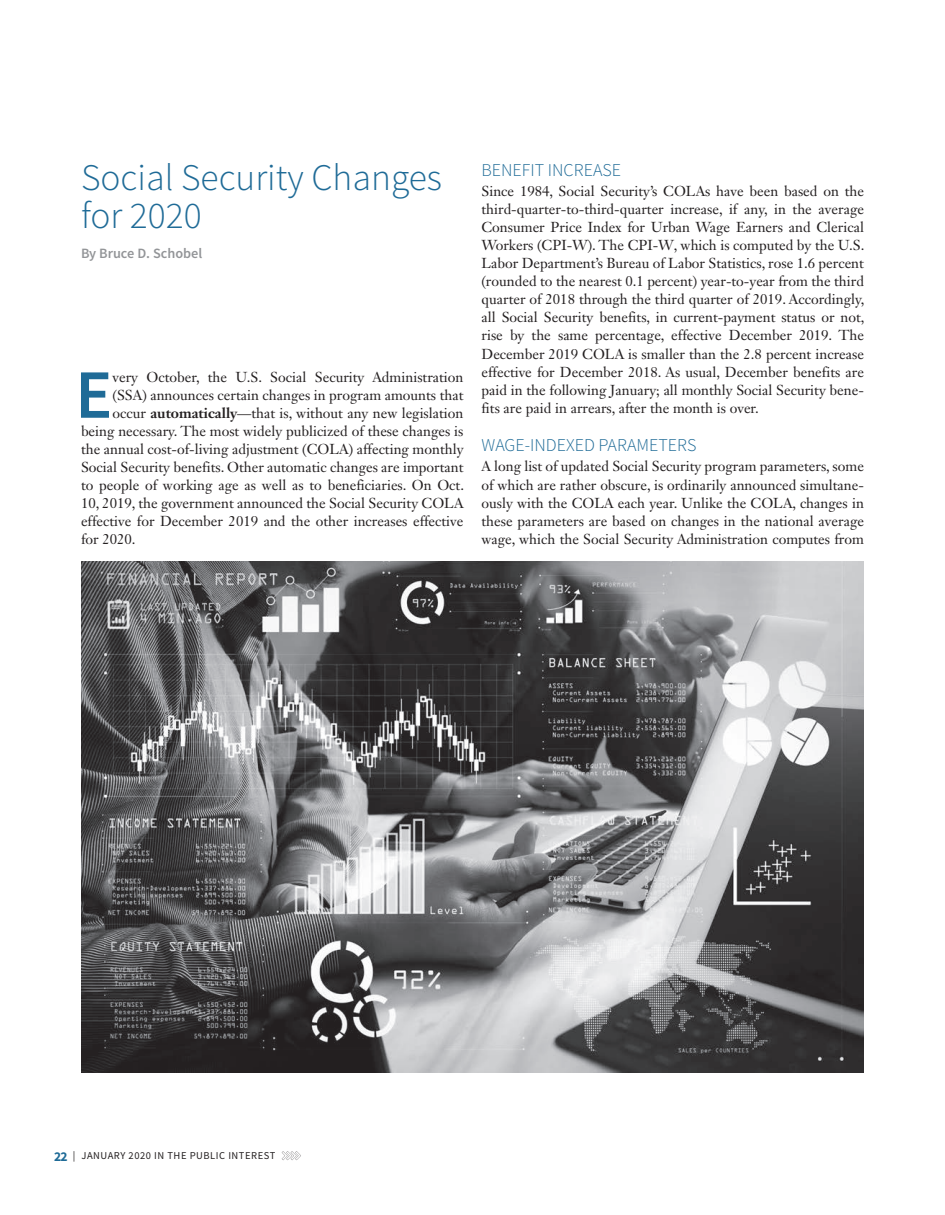
<style>
.page{position:relative;width:945px;height:1215px;background:#fff}
.page>*{position:absolute;margin:0;border:0;box-sizing:border-box;transform-origin:0 0}
.t1{font:600 69.3px "Source Sans Pro";color:#1f6b97}
.t2{font:300 37.5px/37.5px "Source Sans Pro";color:#1f6b97}
.t3{font:300 18px "Source Sans Pro";color:#1f6b97}
.t4{font:14.25px/18.1px "Janson Text LT Std";color:#231f20;text-align:justify}
.t5{font:600 14.25px "Source Sans Pro";color:#939598}
.t6{font:10.5px "Source Sans Pro";letter-spacing:.05em;color:#231f20}
.s1{font-weight:700}
.s2{font-weight:700;font-size:13.5px;color:#1f6b97}
</style>
<div class="page">
<svg style="left:282px;top:1151px;width:19px;height:9px"></svg>
<img style="left:81px;top:562px;width:783px;height:510px">
<h2 class="t2" style="left:81px;top:159px;width:363px">Social Security Changes for 2020</h2>
<p class="t5" style="left:81px;top:244px;width:123px">By Bruce D. Schobel</p>
<h1 class="t1" style="left:75px;top:351px;width:39px">E</h1>
<p class="t4" style="left:113px;top:368px;width:352px">very October, the U.S. Social Security Administration</p>
<p class="t4" style="left:113px;top:386px;width:353px">(SSA) announces certain changes in program amounts that</p>
<p class="t4" style="left:113px;top:404px;width:352px">occur <span class="s1">automatically</span>—that is, without any new legislation</p>
<p class="t4" style="left:81px;top:422px;width:384px">being necessary. The most widely publicized of these changes is</p>
<p class="t4" style="left:81px;top:440px;width:384px">the annual cost-of-living adjustment (COLA) affecting monthly</p>
<p class="t4" style="left:81px;top:458px;width:384px">Social Security benefits. Other automatic changes are important</p>
<p class="t4" style="left:81px;top:476px;width:385px">to people of working age as well as to beneficiaries. On Oct.</p>
<p class="t4" style="left:81px;top:494px;width:384px">10, 2019, the government announced the Social Security COLA</p>
<p class="t4" style="left:81px;top:512px;width:384px">effective for December 2019 and the other increases effective</p>
<p class="t4" style="left:81px;top:530px;width:56px">for 2020.</p>
<p class="t3" style="left:482px;top:159px;width:141px">BENEFIT INCREASE</p>
<p class="t4" style="left:482px;top:182px;width:385px">Since 1984, Social Security’s COLAs have been based on the third-quarter-to-third-quarter increase, if any, in the average Consumer Price Index for Urban Wage Earners and Clerical Workers (CPI-W). The CPI-W, which is computed by the U.S.<br>Labor Department’s Bureau of Labor Statistics, rose 1.6 percent (rounded to the nearest 0.1 percent) year-to-year from the third quarter of 2018 through the third quarter of 2019. Accordingly, all Social Security benefits, in current-payment status or not, rise by the same percentage, effective December 2019. The December 2019 COLA is smaller than the 2.8 percent increase effective for December 2018. As usual, December benefits are paid in the following January; all monthly Social Security bene&shy;fits are paid in arrears, after the month is over.</p>
<p class="t3" style="left:482px;top:434px;width:216px">WAGE-INDEXED PARAMETERS</p>
<p class="t4" style="left:482px;top:457px;width:384px">A long list of updated Social Security program parameters, some of which are rather obscure, is ordinarily announced simultane&shy;ously with the COLA each year. Unlike the COLA, changes in these parameters are based on changes in the national average wage, which the Social Security Administration computes from</p>
<p class="t6" style="left:54px;top:1149px;width:223px"><span class="s2">22</span> | JANUARY 2020 IN THE PUBLIC INTEREST</p>
</div>
